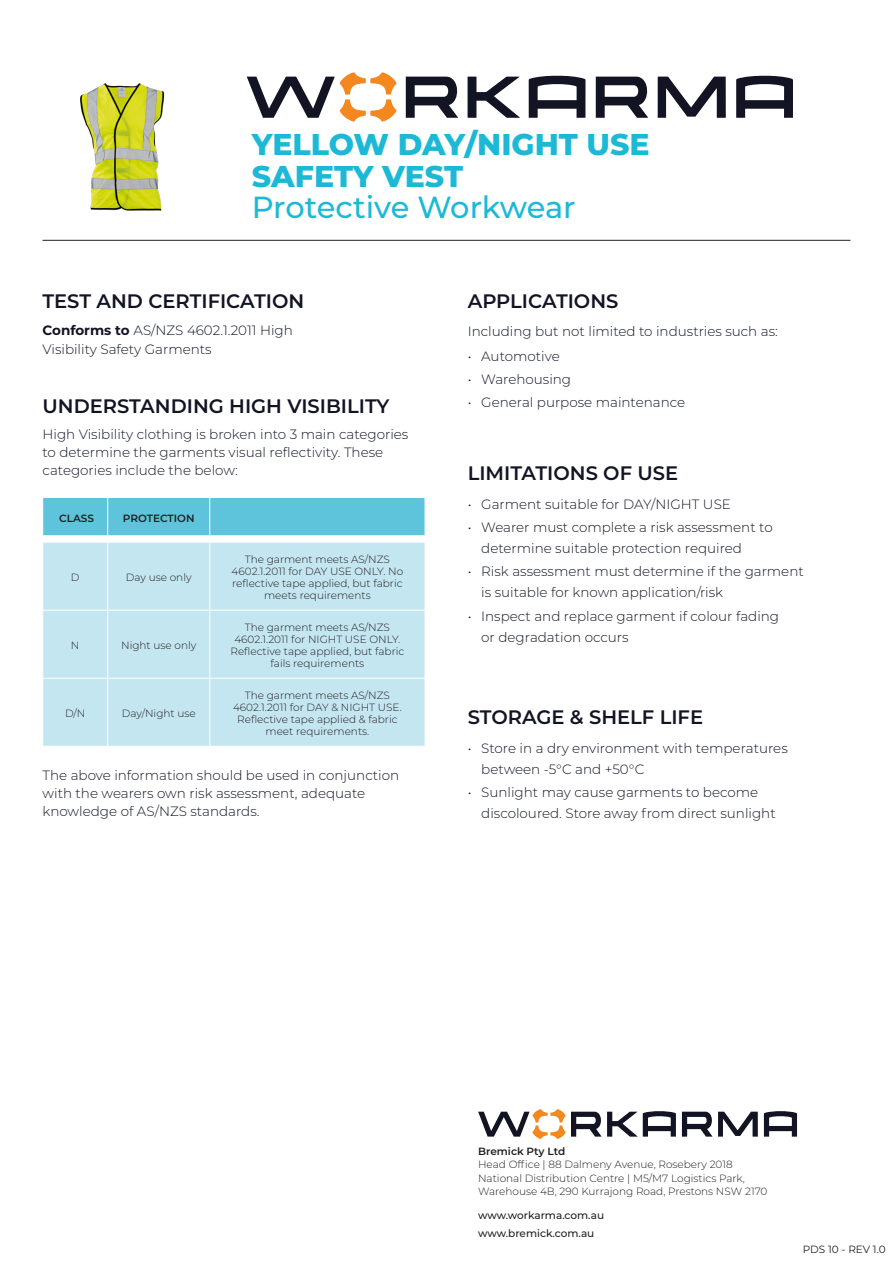
<style>
.page{position:relative;width:893px;height:1263px;background:#fff}
.page>*{position:absolute;margin:0;border:0;box-sizing:border-box;transform-origin:0 0}
.t1{font:500 30.45px "Montserrat";letter-spacing:-.01em;color:#1cb9d6}
.t2{font:800 30px "Montserrat";color:#1cb9d6}
.Headings{font:600 19.5px "Montserrat";color:#121424}
.Body_Page_2{font:300 13.5px/21px "Montserrat";color:#121424}
.t3{font:300 10.5px/12px "Montserrat";color:#231f20;text-align:center}
.t4{font:500 10.5px/18px "Montserrat";letter-spacing:-.005em;color:#231f20}
.t5{font:600 10.5px "Montserrat";color:#231f20}
.t6{font:10.5px "Montserrat";color:#231f20}
.s1{font-weight:700}
</style>
<div class="page">
<svg style="left:682px;top:1112px;width:76px;height:24px"></svg>
<svg style="left:764px;top:1111px;width:33px;height:25px"></svg>
<svg style="left:478px;top:1109px;width:198px;height:30px"></svg>
<hr style="left:43px;top:240px;width:807px;height:1px;background:#231f20">
<svg style="left:406px;top:77px;width:53px;height:41px"></svg>
<svg style="left:468px;top:77px;width:52px;height:41px"></svg>
<svg style="left:596px;top:77px;width:53px;height:41px"></svg>
<svg style="left:658px;top:77px;width:68px;height:41px"></svg>
<svg style="left:529px;top:76px;width:56px;height:42px"></svg>
<svg style="left:736px;top:76px;width:57px;height:42px"></svg>
<svg style="left:247px;top:72px;width:150px;height:50px"></svg>
<img style="left:80px;top:83px;width:85px;height:128px">
<div style="left:43px;top:543px;width:382px;height:203px;background:#c4e6f1"></div>
<div style="left:42px;top:497px;width:383px;height:39px;background:#5ec4dc"></div>
<hr style="left:43px;top:535px;width:65px;height:1px;background:#fff">
<hr style="left:108px;top:535px;width:102px;height:1px;background:#fff">
<hr style="left:210px;top:535px;width:215px;height:1px;background:#fff">
<hr style="left:107px;top:542px;width:1px;height:68px;background:#fff">
<hr style="left:210px;top:542px;width:1px;height:68px;background:#fff">
<hr style="left:43px;top:610px;width:65px;height:1px;background:#fff">
<hr style="left:108px;top:610px;width:102px;height:1px;background:#fff">
<hr style="left:107px;top:610px;width:1px;height:68px;background:#fff">
<hr style="left:210px;top:610px;width:215px;height:1px;background:#fff">
<hr style="left:210px;top:610px;width:1px;height:68px;background:#fff">
<hr style="left:43px;top:678px;width:65px;height:1px;background:#fff">
<hr style="left:108px;top:678px;width:102px;height:1px;background:#fff">
<hr style="left:107px;top:678px;width:1px;height:68px;background:#fff">
<hr style="left:210px;top:678px;width:215px;height:1px;background:#fff">
<hr style="left:210px;top:678px;width:1px;height:68px;background:#fff">
<p class="t2" style="left:252px;top:123px;width:399px">YELLOW DAY/NIGHT USE</p>
<p class="t2" style="left:252px;top:154px;width:213px">SAFETY VEST</p>
<p class="t1" style="left:252px;top:186px;width:325px">Protective Workwear</p>
<p class="Headings" style="left:43px;top:288px;width:263px">TEST AND CERTIFICATION</p>
<p class="Body_Page_2" style="left:43px;top:321px;width:252px;line-height:18.8px"><span class="s1">Conforms to</span> AS/NZS 4602.1.2011 High<br>Visibility Safety Garments</p>
<p class="Headings" style="left:43px;top:392px;width:348px">UNDERSTANDING HIGH VISIBILITY</p>
<p class="Body_Page_2" style="left:43px;top:425px;width:367px;line-height:18px">High Visibility clothing is broken into 3 main categories to determine the garments visual reflectivity. These categories include the below:</p>
<p class="t5" style="left:59px;top:510px;width:37px">CLASS</p>
<p class="t5" style="left:123px;top:510px;width:73px">PROTECTION</p>
<p class="t3" style="left:71px;top:571px;width:10px">D</p>
<p class="t3" style="left:126px;top:571px;width:67px">Day use only</p>
<p class="t3" style="left:71px;top:639px;width:10px">N</p>
<p class="t3" style="left:121px;top:639px;width:77px">Night use only</p>
<p class="t3" style="left:245px;top:553px;width:147px">The garment meets AS/NZS</p>
<p class="t3" style="left:232px;top:565px;width:173px">4602.1.2011 for DAY USE ONLY. No reflective tape applied, but fabric meets requirements</p>
<p class="t3" style="left:245px;top:621px;width:147px">The garment meets AS/NZS</p>
<p class="t3" style="left:234px;top:633px;width:167px">4602.1.2011 for NIGHT USE ONLY.</p>
<p class="t3" style="left:230px;top:645px;width:175px">Reflective tape applied, but fabric fails requirements</p>
<p class="t3" style="left:245px;top:689px;width:147px">The garment meets AS/NZS</p>
<p class="t3" style="left:233px;top:701px;width:170px">4602.1.2011 for DAY &amp; NIGHT USE.</p>
<p class="t3" style="left:237px;top:713px;width:162px">Reflective tape applied &amp; fabric meet requirements.</p>
<p class="Body_Page_2" style="left:43px;top:766px;width:358px;line-height:18px">The above information should be used in conjunction with the wearers own risk assessment, adequate knowledge of AS/NZS standards.</p>
<p class="t3" style="left:65px;top:707px;width:22px">D/N</p>
<p class="t3" style="left:122px;top:707px;width:76px">Day/Night use</p>
<p class="Headings" style="left:468px;top:288px;width:152px">APPLICATIONS</p>
<p class="Body_Page_2" style="left:468px;top:320px;width:312px">Including but not limited to industries such as:</p>
<p class="Body_Page_2" style="left:468px;top:345px;width:94px">• Automotive</p>
<p class="Body_Page_2" style="left:468px;top:368px;width:105px">• Warehousing</p>
<p class="Body_Page_2" style="left:468px;top:391px;width:219px">• General purpose maintenance</p>
<p class="Headings" style="left:468px;top:459px;width:212px">LIMITATIONS OF USE</p>
<p class="Body_Page_2" style="left:468px;top:493px;width:265px">• Garment suitable for DAY/NIGHT USE</p>
<p class="Body_Page_2" style="left:481px;top:517px;width:293px;text-indent:-14px">• Wearer must complete a risk assessment to determine suitable protection required</p>
<p class="Body_Page_2" style="left:481px;top:561px;width:324px;text-indent:-14px">• Risk assessment must determine if the garment is suitable for known application/risk</p>
<p class="Body_Page_2" style="left:481px;top:605px;width:299px;text-indent:-14px">• Inspect and replace garment if colour fading or degradation occurs</p>
<p class="Headings" style="left:468px;top:703px;width:237px">STORAGE &amp; SHELF LIFE</p>
<p class="Body_Page_2" style="left:481px;top:737px;width:308px;text-indent:-14px">• Store in a dry environment with temperatures between -5°C and +50°C</p>
<p class="Body_Page_2" style="left:481px;top:781px;width:296px;text-indent:-14px">• Sunlight may cause garments to become discoloured. Store away from direct sunlight</p>
<p class="t5" style="left:478px;top:1144px;width:89px">Bremick Pty Ltd</p>
<p class="t3" style="left:478px;top:1158px;width:291px;line-height:13.5px;text-align:left">Head Office | 88 Dalmeny Avenue, Rosebery 2018<br>National Distribution Centre | M5/M7 Logistics Park,<br>Warehouse 4B, 290 Kurrajong Road, Prestons NSW 2170</p>
<p class="t4" style="left:478px;top:1206px;width:128px">www.workarma.com.au www.bremick.com.au</p>
<p class="t6" style="left:803px;top:1242px;width:85px">PDS 10 - REV 1.0</p>
</div>
